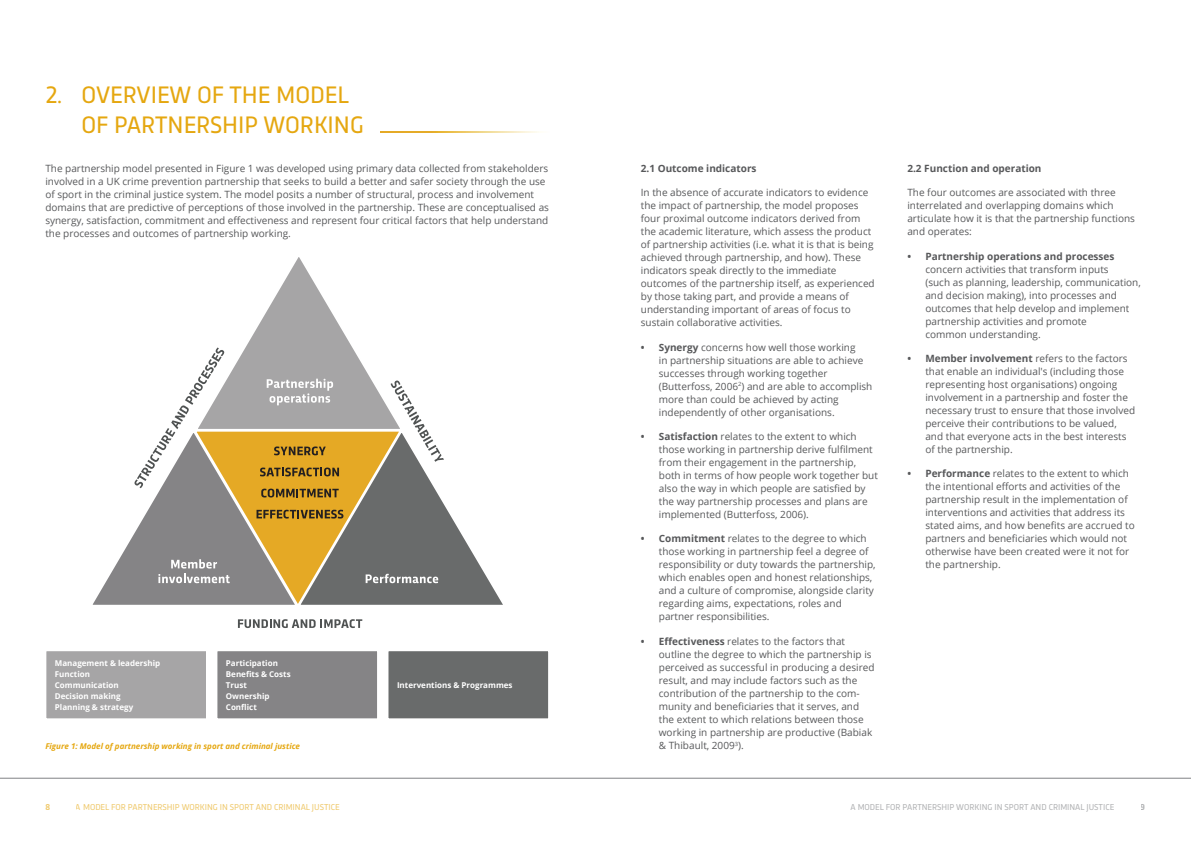
<style>
.page{position:relative;width:1191px;height:842px;background:#fff}
.page>*{position:absolute;margin:0;border:0;box-sizing:border-box;transform-origin:0 0}
.t1{font:25px/30px "Trasandina";color:#e5a710}
.body{font:10px/13px "Open Sans";color:#57585a}
.body-2{font:700 10px "Open Sans";color:#57585a}
.t2{font:9px "Trasandina";color:#e5a710}
.t3{font:9px "Trasandina";color:#808285}
.t4{font:700 9px "Trasandina";color:#e5a710}
.t5{font:700 9px "Trasandina";color:#808285}
.body-3{font:700 8px "Open Sans";color:#fff}
.body-4{font:italic 700 8px "Open Sans";color:#e5a710}
.s1{font-weight:700}
</style>
<div class="page">
<hr style="left:0;top:778px;width:1191px;height:1px;background:#808285">
<svg style="left:380px;top:132px;width:159px;height:1px"></svg>
<div style="left:45px;top:650px;width:162px;height:69px;background:#a6a5a6"></div>
<div style="left:44px;top:649px;width:164px;height:71px;border:2px solid #fff"></div>
<div style="left:216px;top:650px;width:162px;height:69px;background:#858486"></div>
<div style="left:215px;top:649px;width:164px;height:71px;border:2px solid #fff"></div>
<div style="left:387px;top:650px;width:162px;height:69px;background:#696b6b"></div>
<div style="left:386px;top:649px;width:164px;height:71px;border:2px solid #fff"></div>
<svg style="left:238px;top:619px;width:124px;height:9px"></svg>
<svg style="left:92px;top:257px;width:411px;height:348px"></svg>
<p class="t1" style="left:81px;top:77px;width:284px;text-indent:-36px">2. OVERVIEW OF THE MODEL<br>OF PARTNERSHIP WORKING</p>
<p class="body" style="left:45px;top:162px;width:505px">The partnership model presented in Figure 1 was developed using primary data collected from stakeholders involved in a UK crime prevention partnership that seeks to build a better and safer society through the use of sport in the criminal justice system. The model posits a number of structural, process and involvement domains that are predictive of perceptions of those involved in the partnership. These are conceptualised as synergy, satisfaction, commitment and effectiveness and represent four critical factors that help understand the processes and outcomes of partnership working.</p>
<p class="body-2" style="left:641px;top:161px;width:117px">2.1 Outcome indicators</p>
<p class="body" style="left:641px;top:186px;width:235px">In the absence of accurate indicators to evidence the impact of partnership, the model proposes four proximal outcome indicators derived from the academic literature, which assess the product of partnership activities (i.e. what it is that is being achieved through partnership, and how). These indicators speak directly to the immediate outcomes of the partnership itself, as experienced by those taking part, and provide a means of understanding important of areas of focus to sustain collaborative activities.</p>
<p class="body" style="left:659px;top:340px;width:215px;text-indent:-18px"><span class="s1">• Synergy</span> concerns how well those working<br>in partnership situations are able to achieve successes through working together (Butterfoss, 2006<sup>2</sup>) and are able to accomplish more than could be achieved by acting independently of other organisations.</p>
<p class="body" style="left:659px;top:430px;width:221px;text-indent:-18px"><span class="s1">• Satisfaction</span> relates to the extent to which those working in partnership derive fulfilment from their engagement in the partnership, both in terms of how people work together but also the way in which people are satisfied by the way partnership processes and plans are implemented (Butterfoss, 2006).</p>
<p class="body" style="left:659px;top:532px;width:218px;text-indent:-18px"><span class="s1">• Commitment</span> relates to the degree to which those working in partnership feel a degree of responsibility or duty towards the partnership, which enables open and honest relationships, and a culture of compromise, alongside clarity regarding aims, expectations, roles and partner responsibilities.</p>
<p class="body" style="left:659px;top:634px;width:217px;text-indent:-18px"><span class="s1">• Effectiveness</span> relates to the factors that outline the degree to which the partnership is perceived as successful in producing a desired result, and may include factors such as the contribution of the partnership to the com&shy;munity and beneficiaries that it serves, and the extent to which relations between those working in partnership are productive (Babiak &amp; Thibault, 2009<sup>3</sup>).</p>
<p class="body-3" style="left:55px;top:657px;width:107px">Management &amp; leadership</p>
<p class="body-3" style="left:55px;top:668px;width:37px">Function</p>
<p class="body-3" style="left:55px;top:679px;width:65px">Communication</p>
<p class="body-3" style="left:55px;top:690px;width:67px">Decision making</p>
<p class="body-3" style="left:55px;top:701px;width:80px">Planning &amp; strategy</p>
<p class="body-3" style="left:226px;top:657px;width:53px">Participation</p>
<p class="body-3" style="left:226px;top:668px;width:66px">Benefits &amp; Costs</p>
<p class="body-3" style="left:226px;top:679px;width:22px">Trust</p>
<p class="body-3" style="left:226px;top:690px;width:45px">Ownership</p>
<p class="body-3" style="left:226px;top:701px;width:32px">Conflict</p>
<p class="body-3" style="left:397px;top:679px;width:117px">Interventions &amp; Programmes</p>
<p class="body-4" style="left:45px;top:740px;width:256px">Figure 1: Model of partnership working in sport and criminal justice</p>
<p class="body-2" style="left:907px;top:161px;width:136px">2.2 Function and operation</p>
<p class="body" style="left:907px;top:186px;width:229px">The four outcomes are associated with three interrelated and overlapping domains which articulate how it is that the partnership functions and operates:</p>
<p class="body" style="left:925px;top:249px;width:217px;text-indent:-18px"><span class="s1">• Partnership operations and processes </span>concern activities that transform inputs<br>(such as planning, leadership, communication, and decision making), into processes and outcomes that help develop and implement partnership activities and promote<br>common understanding.</p>
<p class="body" style="left:925px;top:352px;width:211px;text-indent:-18px"><span class="s1">• Member involvement</span> refers to the factors that enable an individual's (including those representing host organisations) ongoing involvement in a partnership and foster the necessary trust to ensure that those involved perceive their contributions to be valued, and that everyone acts in the best interests of the partnership.</p>
<p class="body" style="left:925px;top:467px;width:211px;text-indent:-18px"><span class="s1">• Performance</span> relates to the extent to which the intentional efforts and activities of the partnership result in the implementation of interventions and activities that address its stated aims, and how benefits are accrued to partners and beneficiaries which would not otherwise have been created were it not for the partnership.</p>
<p class="t4" style="left:45px;top:800px;width:6px">8</p>
<p class="t2" style="left:76px;top:800px;width:265px">A MODEL FOR PARTNERSHIP WORKING IN SPORT AND CRIMINAL JUSTICE</p>
<p class="t3" style="left:850px;top:800px;width:265px">A MODEL FOR PARTNERSHIP WORKING IN SPORT AND CRIMINAL JUSTICE</p>
<p class="t5" style="left:1140px;top:800px;width:6px">9</p>
</div>
